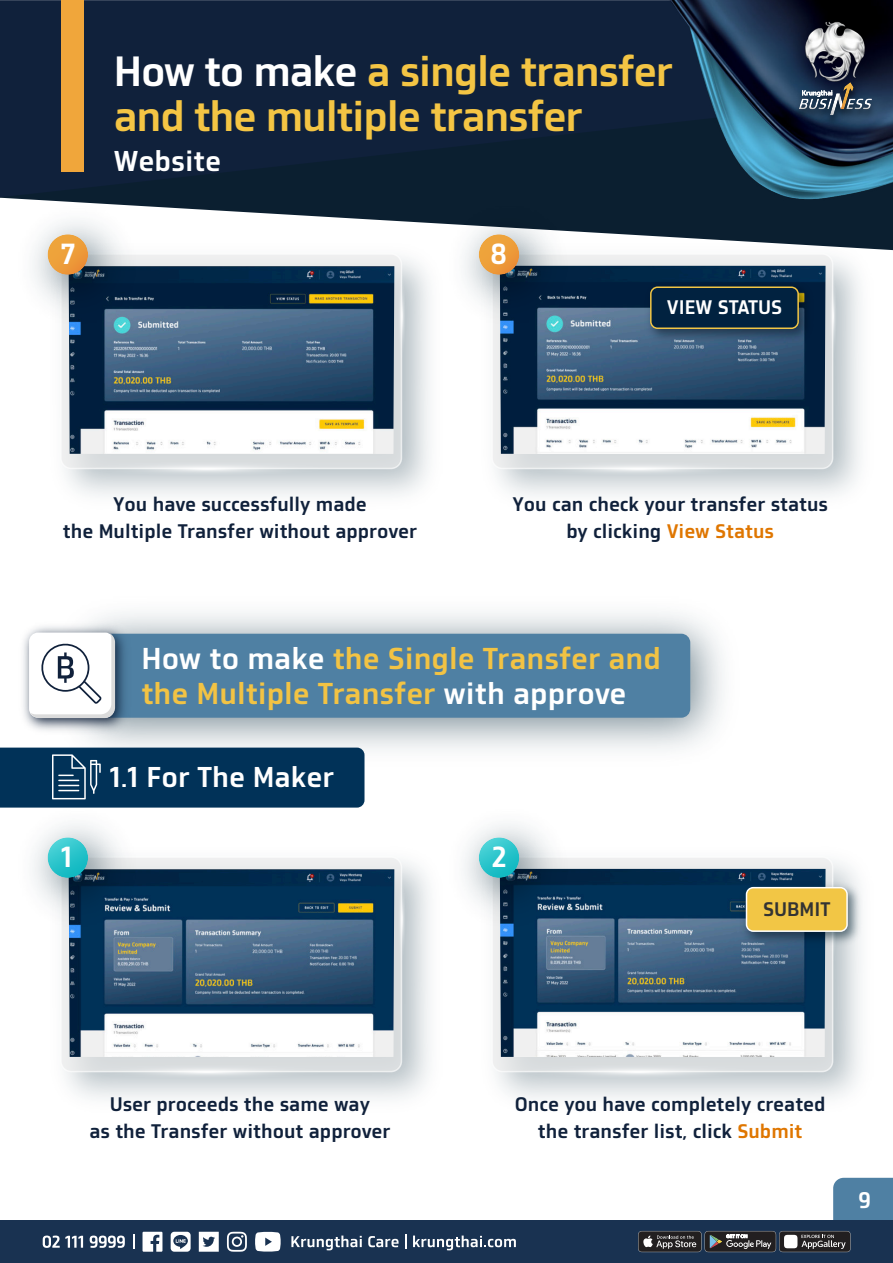
<style>
.page{position:relative;width:893px;height:1263px;background:#fff}
.page>*{position:absolute;margin:0;border:0;box-sizing:border-box;transform-origin:0 0}
.t1{font:700 42px/45px "Krungthai Fast";letter-spacing:-.03em;color:#f4c544}
.t2{font:700 30px/35.2px "Krungthai Fast";color:#f2c344}
.t3{font:700 28.95px "Krungthai Fast";color:#fff}
.t4{font:700 28.5px "Krungthai Fast";color:#fff}
.t5{font:700 22.5px "Krungthai Fast";color:#fff}
.t6{font:700 19.5px/27px "Krungthai Fast";color:#10213b;text-align:center}
.t7{font:700 19.5px "Krungthai Fast";color:#fff}
.t8{font:700 19.5px "Krungthai Fast";color:#333}
.s1{color:#fff}
.s2{color:#df7600}
</style>
<div class="page">
<svg style="left:0;top:197px;width:893px;height:53px;fill:#0b1f30"></svg>
<svg style="left:0;top:0;width:623px;height:197px;background:#0f2039"></svg>
<div style="left:61px;top:0;width:23px;height:171px;background:#f0a63b"></div>
<div style="left:172px;top:634px;width:518px;height:84px;background:#4f80a3"></div>
<img style="left:0;top:604px;width:172px;height:144px">
<svg style="left:30px;top:633px;width:85px;height:85px"></svg>
<svg style="left:61px;top:857px;width:340px;height:215px;background:#e1e3e4"></svg>
<img style="left:69px;top:869px;width:325px;height:188px">
<div style="left:60px;top:856px;width:342px;height:216px;border:2px solid #fff;border-radius:11px"></div>
<svg style="left:397px;top:875px;width:9px;height:88px"></svg>
<svg style="left:87px;top:1064px;width:239px;height:15px;background:#dadfe1"></svg>
<img style="left:496px;top:861px;width:365px;height:238px">
<svg style="left:492px;top:857px;width:341px;height:215px;background:#e0e3e4"></svg>
<img style="left:500px;top:869px;width:325px;height:188px">
<div style="left:491px;top:856px;width:342px;height:216px;border:2px solid #fff;border-radius:10px"></div>
<svg style="left:828px;top:875px;width:9px;height:88px"></svg>
<svg style="left:518px;top:1064px;width:239px;height:15px;background:#dadfe1"></svg>
<img style="left:65px;top:232px;width:369px;height:264px">
<svg style="left:61px;top:254px;width:340px;height:214px;background:#e1e3e4"></svg>
<img style="left:69px;top:266px;width:325px;height:188px">
<div style="left:60px;top:253px;width:342px;height:216px;border:2px solid #fff;border-radius:11px"></div>
<svg style="left:397px;top:272px;width:9px;height:88px"></svg>
<svg style="left:87px;top:461px;width:239px;height:15px;background:#dadfe1"></svg>
<img style="left:2px;top:191px;width:149px;height:150px">
<svg style="left:48px;top:234px;width:40px;height:41px"></svg>
<img style="left:496px;top:232px;width:389px;height:264px">
<svg style="left:492px;top:254px;width:341px;height:214px;background:#dfe1e3"></svg>
<img style="left:500px;top:266px;width:325px;height:188px">
<div style="left:491px;top:253px;width:342px;height:216px;border:2px solid #fff;border-radius:10px"></div>
<svg style="left:828px;top:272px;width:9px;height:88px"></svg>
<svg style="left:518px;top:461px;width:239px;height:15px;background:#dadfe1"></svg>
<img style="left:434px;top:191px;width:148px;height:150px">
<svg style="left:479px;top:234px;width:40px;height:41px"></svg>
<img style="left:641px;top:278px;width:175px;height:68px">
<svg style="left:650px;top:287px;width:149px;height:42px;background:#132e40"></svg>
<img style="left:737px;top:878px;width:125px;height:71px">
<svg style="left:746px;top:887px;width:102px;height:45px;background:#f1c956"></svg>
<img style="left:33px;top:824px;width:118px;height:120px">
<svg style="left:48px;top:837px;width:40px;height:41px"></svg>
<img style="left:434px;top:824px;width:148px;height:120px">
<svg style="left:479px;top:837px;width:40px;height:41px"></svg>
<div style="left:0;top:748px;width:364px;height:60px;background:#013258"></div>
<div style="left:0;top:1220px;width:893px;height:43px;background:#193251"></div>
<svg style="left:143px;top:1232px;width:19px;height:20px"></svg>
<svg style="left:171px;top:1232px;width:20px;height:20px"></svg>
<svg style="left:199px;top:1232px;width:20px;height:20px"></svg>
<svg style="left:255px;top:1232px;width:26px;height:20px"></svg>
<svg style="left:227px;top:1232px;width:20px;height:20px"></svg>
<svg style="left:43px;top:1236px;width:40px;height:12px"></svg>
<svg style="left:90px;top:1236px;width:35px;height:12px"></svg>
<svg style="left:291px;top:1236px;width:71px;height:14px"></svg>
<svg style="left:368px;top:1236px;width:31px;height:11px"></svg>
<svg style="left:405px;top:1235px;width:1px;height:14px"></svg>
<svg style="left:413px;top:1236px;width:103px;height:14px"></svg>
<svg style="left:133px;top:1235px;width:1px;height:14px"></svg>
<svg style="left:638px;top:1178px;width:255px;height:75px"></svg>
<img style="left:623px;top:0;width:270px;height:204px">
<img style="left:791px;top:94px;width:89px;height:34px">
<svg style="left:799px;top:94px;width:73px;height:21px;background:#556575"></svg>
<img style="left:791px;top:8px;width:89px;height:86px">
<h1 class="t1" style="left:114px;top:53px;width:560px"><span class="s1">How to make</span> a single transfer and the multiple transfer</h1>
<h3 class="t4" style="left:114px;top:150px;width:109px">Website</h3>
<h3 class="t3" style="left:61px;top:242px;width:16px">7</h3>
<h3 class="t3" style="left:490px;top:242px;width:18px">8</h3>
<p class="t7" style="left:667px;top:300px;width:117px">VIEW STATUS</p>
<p class="t6" style="left:63px;top:492px;width:355px">You have successfully made<br>the Multiple Transfer without approver</p>
<p class="t6" style="left:512px;top:493px;width:317px">You can check your transfer status by clicking <span class="s2">View Status</span></p>
<h2 class="t2" style="left:141px;top:644px;width:521px"><span class="s1">How to make</span> the Single Transfer and the Multiple Transfer <span class="s1">with approve</span></h2>
<h3 class="t4" style="left:110px;top:765px;width:226px">1.1 For The Maker</h3>
<h3 class="t3" style="left:61px;top:845px;width:13px">1</h3>
<h3 class="t3" style="left:492px;top:845px;width:16px">2</h3>
<p class="t8" style="left:763px;top:901px;width:69px">SUBMIT</p>
<p class="t6" style="left:89px;top:1093px;width:302px">User proceeds the same way<br>as the Transfer without approver</p>
<p class="t6" style="left:515px;top:1093px;width:312px">Once you have completely created the transfer list, click <span class="s2">Submit</span></p>
<p class="t5" style="left:859px;top:1191px;width:14px">9</p>
</div>
